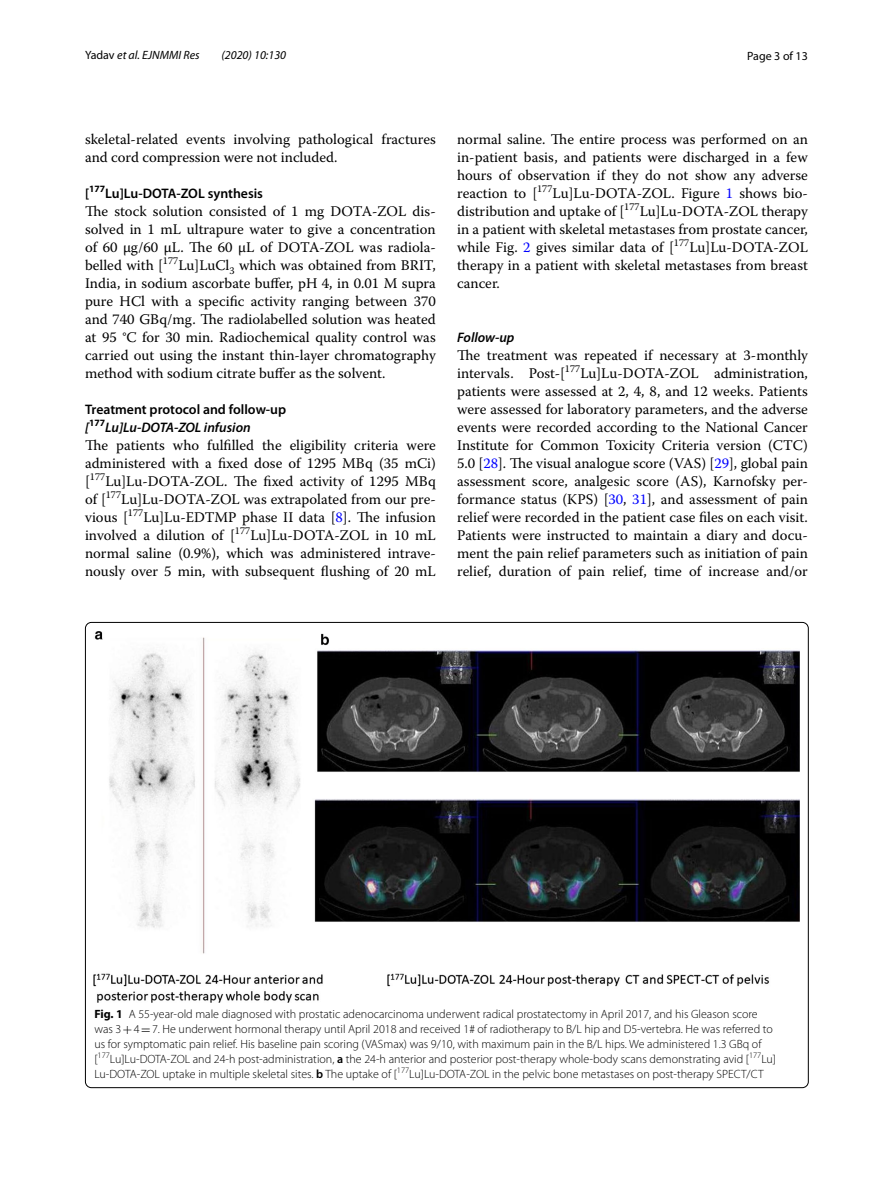
<style>
.page{position:relative;width:893px;height:1187px;background:#fff}
.page>*{position:absolute;margin:0;border:0;box-sizing:border-box;transform-origin:0 0}
.t1{font:14.7px/18px "Warnock Pro";color:#000;text-align:justify}
.t2{font:600 13.8px/18px "Myriad Pro";color:#000}
.t3{font:italic 600 13.8px "Myriad Pro";color:#000}
.t4{font:300 12px/15px "Myriad Pro";color:#000}
.t5{font:italic 12px "Myriad Pro";color:#000}
.t6{font:12px "Myriad Pro";color:#000}
.s1{font-style:normal}
.s2{font-style:italic}
.s3{color:#00f}
.s4{font-weight:700}
.s5{font-family:"MTSY";font-weight:400}
.s6{font-weight:600}
</style>
<div class="page">
<img style="left:94px;top:631px;width:706px;height:371px">
<p class="t5" style="left:85px;top:48px;width:116px"><span class="s1">Yadav</span> et al. EJNMMI Res</p>
<p class="t5" style="left:221px;top:48px;width:66px">(2020) 10:130</p>
<p class="t6" style="left:747px;top:48px;width:62px">Page 3 of 13</p>
<p class="t1" style="left:85px;top:130px;width:352px">skeletal-related events involving pathological fractures and cord compression were not included.</p>
<p class="t2" style="left:85px;top:184px;width:179px">[<sup>177</sup>Lu]Lu‑DOTA‑ZOL synthesis</p>
<p class="t1" style="left:85px;top:202px;width:352px">The stock solution consisted of 1 mg DOTA-ZOL dis&shy;solved in 1 mL ultrapure water to give a concentration of 60 µg/60 µL. The 60 µL of DOTA-ZOL was radiola&shy;belled with [<sup>177</sup>Lu]LuCl<sub>3</sub> which was obtained from BRIT, India, in sodium ascorbate buffer, pH 4, in 0.01 M supra pure HCl with a specific activity ranging between 370 and 740 GBq/mg. The radiolabelled solution was heated at 95 °C for 30 min. Radiochemical quality control was carried out using the instant thin-layer chromatography method with sodium citrate buffer as the solvent.</p>
<p class="t2" style="left:85px;top:400px;width:203px">Treatment protocol and follow‑up <span class="s2">[</span><sup>177</sup><span class="s2">Lu]Lu‑DOTA‑ZOL infusion</span></p>
<p class="t1" style="left:85px;top:436px;width:352px">The patients who fulfilled the eligibility criteria were administered with a fixed dose of 1295 MBq (35 mCi) [<sup>177</sup>Lu]Lu-DOTA-ZOL. The fixed activity of 1295 MBq of [<sup>177</sup>Lu]Lu-DOTA-ZOL was extrapolated from our pre&shy;vious [<sup>177</sup>Lu]Lu-EDTMP phase II data [<span class="s3">8</span>]. The infusion involved a dilution of [<sup>177</sup>Lu]Lu-DOTA-ZOL in 10 mL normal saline (0.9%), which was administered intrave&shy;nously over 5 min, with subsequent flushing of 20 mL</p>
<p class="t1" style="left:457px;top:130px;width:352px">normal saline. The entire process was performed on an in-patient basis, and patients were discharged in a few hours of observation if they do not show any adverse reaction to [<sup>177</sup>Lu]Lu-DOTA-ZOL. Figure <span class="s3">1</span> shows bio&shy;distribution and uptake of [<sup>177</sup>Lu]Lu-DOTA-ZOL therapy in a patient with skeletal metastases from prostate cancer, while Fig. <span class="s3">2</span> gives similar data of [<sup>177</sup>Lu]Lu-DOTA-ZOL therapy in a patient with skeletal metastases from breast cancer.</p>
<p class="t3" style="left:457px;top:328px;width:59px">Follow‑up</p>
<p class="t1" style="left:457px;top:346px;width:352px">The treatment was repeated if necessary at 3-monthly intervals. Post-[<sup>177</sup>Lu]Lu-DOTA-ZOL administration, patients were assessed at 2, 4, 8, and 12 weeks. Patients were assessed for laboratory parameters, and the adverse events were recorded according to the National Cancer Institute for Common Toxicity Criteria version (CTC)<br>5.0 [<span class="s3">28</span>]. The visual analogue score (VAS) [<span class="s3">29</span>], global pain assessment score, analgesic score (AS), Karnofsky per&shy;formance status (KPS) [<span class="s3">30</span>, <span class="s3">31</span>], and assessment of pain relief were recorded in the patient case files on each visit.<br>Patients were instructed to maintain a diary and docu&shy;ment the pain relief parameters such as initiation of pain relief, duration of pain relief, time of increase and/or</p>
<p class="t4" style="left:94px;top:1006px;width:683px"><span class="s4">Fig. 1</span> A 55-year-old male diagnosed with prostatic adenocarcinoma underwent radical prostatectomy in April 2017, and his Gleason score was 3<span class="s5">+</span>4<span class="s5">=</span>7. He underwent hormonal therapy until April 2018 and received 1# of radiotherapy to B/L hip and D5-vertebra. He was referred to us for symptomatic pain relief. His baseline pain scoring (VASmax) was 9/10, with maximum pain in the B/L hips. We administered 1.3 GBq of [<sup>177</sup>Lu]Lu-DOTA-ZOL and 24-h post-administration, <span class="s6">a</span> the 24-h anterior and posterior post-therapy whole-body scans demonstrating avid [<sup>177</sup>Lu] Lu-DOTA-ZOL uptake in multiple skeletal sites. <span class="s6">b</span> The uptake of [<sup>177</sup>Lu]Lu-DOTA-ZOL in the pelvic bone metastases on post-therapy SPECT/CT</p>
</div>
